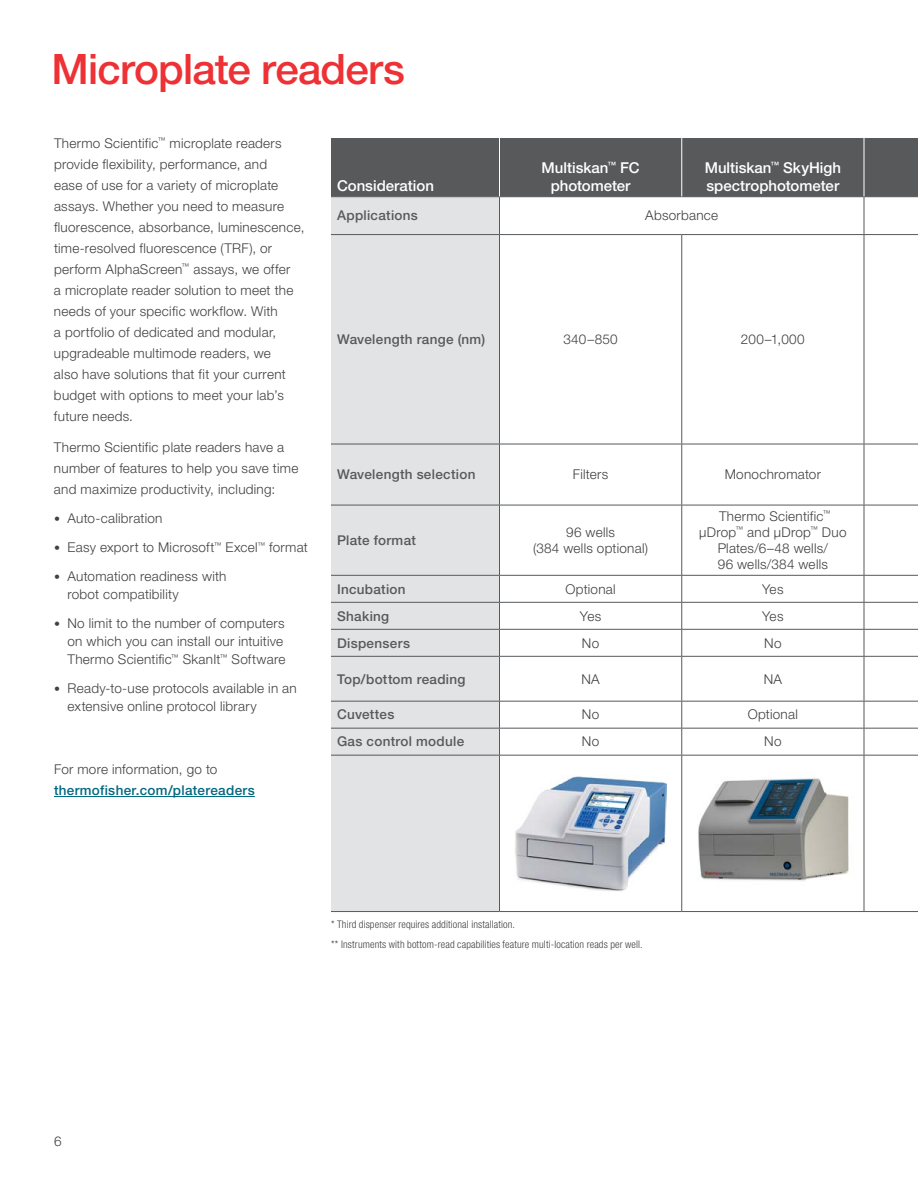
<style>
.page{position:relative;width:918px;height:1188px;background:#fff}
.page>*{position:absolute;margin:0;border:0;box-sizing:border-box;transform-origin:0 0}
.t1{font:500 42px "Helvetica Neue LTW1 G";letter-spacing:-.02em;color:#ee3134}
.t2{font:500 15px/18px "Helvetica Neue LTW1 G";color:#fff;text-align:center}
.t3{font:300 13.5px/21px "Helvetica Neue LTW1 G";letter-spacing:.02em;color:#414042}
.t4{font:500 13.5px "Helvetica Neue LTW1 G";letter-spacing:.025em;color:#58595b}
.t5{font:500 13.5px "Helvetica Neue LTW1 G";letter-spacing:.025em;color:#006880}
.t6{font:300 condensed 10.5px/20.2px "Helvetica Neue LTW1 G";letter-spacing:.01em;color:#414042}
.s1{font-size:12px}
</style>
<div class="page">
<hr style="left:54px;top:796px;width:201px;height:1px;background:#006880">
<div style="left:331px;top:138px;width:587px;height:59px;background:#58595b"></div>
<div style="left:331px;top:197px;width:169px;height:715px;background:#e2e3e4"></div>
<hr style="left:331px;top:196px;width:168px;height:1px;background:#58595b">
<hr style="left:331px;top:234px;width:168px;height:1px;background:#58595b">
<hr style="left:331px;top:444px;width:168px;height:1px;background:#58595b">
<hr style="left:331px;top:505px;width:168px;height:1px;background:#58595b">
<hr style="left:331px;top:575px;width:168px;height:1px;background:#58595b">
<hr style="left:331px;top:602px;width:168px;height:1px;background:#58595b">
<hr style="left:331px;top:629px;width:168px;height:1px;background:#58595b">
<hr style="left:331px;top:656px;width:168px;height:1px;background:#58595b">
<hr style="left:331px;top:701px;width:168px;height:1px;background:#58595b">
<hr style="left:331px;top:728px;width:168px;height:1px;background:#58595b">
<hr style="left:331px;top:755px;width:168px;height:1px;background:#58595b">
<hr style="left:500px;top:196px;width:182px;height:1px;background:#58595b">
<hr style="left:499px;top:197px;width:1px;height:37px;background:#58595b">
<hr style="left:682px;top:196px;width:182px;height:1px;background:#58595b">
<hr style="left:864px;top:196px;width:54px;height:1px;background:#58595b">
<hr style="left:864px;top:197px;width:1px;height:37px;background:#58595b">
<hr style="left:499px;top:235px;width:1px;height:209px;background:#58595b">
<hr style="left:682px;top:234px;width:182px;height:1px;background:#58595b">
<hr style="left:681px;top:235px;width:1px;height:209px;background:#58595b">
<hr style="left:864px;top:234px;width:54px;height:1px;background:#58595b">
<hr style="left:864px;top:235px;width:1px;height:209px;background:#58595b">
<hr style="left:499px;top:444px;width:1px;height:61px;background:#58595b">
<hr style="left:682px;top:444px;width:182px;height:1px;background:#58595b">
<hr style="left:681px;top:444px;width:1px;height:61px;background:#58595b">
<hr style="left:864px;top:444px;width:54px;height:1px;background:#58595b">
<hr style="left:864px;top:444px;width:1px;height:61px;background:#58595b">
<hr style="left:499px;top:505px;width:1px;height:70px;background:#58595b">
<hr style="left:682px;top:505px;width:182px;height:1px;background:#58595b">
<hr style="left:681px;top:505px;width:1px;height:70px;background:#58595b">
<hr style="left:864px;top:505px;width:54px;height:1px;background:#58595b">
<hr style="left:864px;top:505px;width:1px;height:70px;background:#58595b">
<hr style="left:682px;top:575px;width:182px;height:1px;background:#58595b">
<hr style="left:864px;top:575px;width:54px;height:1px;background:#58595b">
<hr style="left:682px;top:602px;width:182px;height:1px;background:#58595b">
<hr style="left:864px;top:602px;width:54px;height:1px;background:#58595b">
<hr style="left:500px;top:629px;width:182px;height:1px;background:#58595b">
<svg style="left:499px;top:576px;width:1px;height:80px"></svg>
<hr style="left:682px;top:629px;width:182px;height:1px;background:#58595b">
<svg style="left:681px;top:576px;width:1px;height:80px"></svg>
<hr style="left:864px;top:629px;width:54px;height:1px;background:#58595b">
<svg style="left:864px;top:576px;width:1px;height:80px"></svg>
<hr style="left:500px;top:656px;width:182px;height:1px;background:#58595b">
<hr style="left:499px;top:657px;width:1px;height:44px;background:#58595b">
<hr style="left:682px;top:656px;width:182px;height:1px;background:#58595b">
<hr style="left:681px;top:657px;width:1px;height:44px;background:#58595b">
<hr style="left:864px;top:656px;width:54px;height:1px;background:#58595b">
<hr style="left:864px;top:657px;width:1px;height:44px;background:#58595b">
<hr style="left:500px;top:701px;width:182px;height:1px;background:#58595b">
<hr style="left:682px;top:701px;width:182px;height:1px;background:#58595b">
<hr style="left:864px;top:701px;width:54px;height:1px;background:#58595b">
<hr style="left:500px;top:728px;width:182px;height:1px;background:#58595b">
<svg style="left:499px;top:701px;width:1px;height:54px"></svg>
<hr style="left:682px;top:728px;width:182px;height:1px;background:#58595b">
<svg style="left:681px;top:701px;width:1px;height:54px"></svg>
<hr style="left:864px;top:728px;width:54px;height:1px;background:#58595b">
<svg style="left:864px;top:701px;width:1px;height:54px"></svg>
<hr style="left:500px;top:755px;width:182px;height:1px;background:#58595b">
<hr style="left:499px;top:755px;width:1px;height:156px;background:#58595b">
<hr style="left:682px;top:755px;width:182px;height:1px;background:#58595b">
<hr style="left:681px;top:755px;width:1px;height:156px;background:#58595b">
<hr style="left:864px;top:755px;width:54px;height:1px;background:#58595b">
<hr style="left:864px;top:755px;width:1px;height:156px;background:#58595b">
<hr style="left:500px;top:505px;width:182px;height:1px;background:#58595b">
<hr style="left:500px;top:575px;width:182px;height:1px;background:#58595b">
<hr style="left:500px;top:602px;width:182px;height:1px;background:#58595b">
<hr style="left:500px;top:234px;width:182px;height:1px;background:#58595b">
<hr style="left:500px;top:444px;width:182px;height:1px;background:#58595b">
<hr style="left:331px;top:911px;width:168px;height:1px;background:#58595b">
<hr style="left:500px;top:911px;width:182px;height:1px;background:#58595b">
<hr style="left:682px;top:911px;width:182px;height:1px;background:#58595b">
<hr style="left:864px;top:911px;width:54px;height:1px;background:#58595b">
<hr style="left:499px;top:138px;width:1px;height:58px;background:#fff">
<hr style="left:681px;top:138px;width:1px;height:58px;background:#fff">
<hr style="left:864px;top:138px;width:1px;height:58px;background:#fff">
<img style="left:515px;top:776px;width:152px;height:115px">
<img style="left:698px;top:778px;width:151px;height:103px">
<h1 class="t1" style="left:52px;top:44px;width:355px">Microplate readers</h1>
<p class="t3" style="left:54px;top:132px;width:252px">Thermo Scientific<sup>™</sup> microplate readers provide flexibility, performance, and<br>ease of use for a variety of microplate assays. Whether you need to measure fluorescence, absorbance, luminescence, time-resolved fluorescence (TRF), or perform AlphaScreen<sup>™</sup> assays, we offer<br>a microplate reader solution to meet the needs of your specific workflow. With<br>a portfolio of dedicated and modular, upgradeable multimode readers, we<br>also have solutions that fit your current budget with options to meet your lab’s future needs.</p>
<p class="t3" style="left:54px;top:437px;width:246px">Thermo Scientific plate readers have a number of features to help you save time and maximize productivity, including:</p>
<p class="t3" style="left:54px;top:508px;width:110px"><span class="s1">•</span> Auto-calibration</p>
<p class="t3" style="left:54px;top:537px;width:255px"><span class="s1">•</span> Easy export to Microsoft<sup>™</sup> Excel<sup>™</sup> format</p>
<p class="t3" style="left:68px;top:567px;width:161px;line-height:18px;text-indent:-14px"><span class="s1">•</span> Automation readiness with robot compatibility</p>
<p class="t3" style="left:68px;top:614px;width:219px;line-height:18px;text-indent:-14px"><span class="s1">•</span> No limit to the number of computers on which you can install our intuitive<br>Thermo Scientific<sup>™</sup> SkanIt<sup>™</sup> Software</p>
<p class="t3" style="left:68px;top:679px;width:231px;line-height:18px;text-indent:-14px"><span class="s1">•</span> Ready-to-use protocols available in an extensive online protocol library</p>
<p class="t3" style="left:54px;top:759px;width:165px">For more information, go to</p>
<p class="t5" style="left:54px;top:782px;width:202px">thermofisher.com/platereaders</p>
<p class="t2" style="left:337px;top:176px;width:98px">Consideration</p>
<p class="t2" style="left:542px;top:158px;width:99px">Multiskan<sup>™</sup> FC photometer</p>
<p class="t2" style="left:705px;top:158px;width:138px;text-align:left">Multiskan<sup>™</sup> SkyHigh spectrophotometer</p>
<p class="t4" style="left:337px;top:208px;width:82px">Applications</p>
<p class="t3" style="left:645px;top:205px;width:75px">Absorbance</p>
<p class="t4" style="left:337px;top:331px;width:150px">Wavelength range (nm)</p>
<p class="t3" style="left:564px;top:329px;width:56px">340–850</p>
<p class="t3" style="left:741px;top:329px;width:65px">200–1,000</p>
<p class="t4" style="left:337px;top:466px;width:140px">Wavelength selection</p>
<p class="t3" style="left:573px;top:464px;width:37px">Filters</p>
<p class="t3" style="left:725px;top:464px;width:98px">Monochromator</p>
<p class="t4" style="left:337px;top:532px;width:80px">Plate format</p>
<p class="t3" style="left:533px;top:524px;width:116px;line-height:16.2px;text-align:center">96 wells<br>(384 wells optional)</p>
<p class="t3" style="left:699px;top:508px;width:149px;line-height:16.2px;text-align:center">Thermo Scientific<sup>™ </sup>μDrop<sup>™</sup> and µDrop<sup>™</sup> Duo<br>Plates/6–48 wells/<br>96 wells/384 wells</p>
<p class="t4" style="left:337px;top:581px;width:70px">Incubation</p>
<p class="t3" style="left:566px;top:578px;width:52px">Optional</p>
<p class="t3" style="left:762px;top:578px;width:23px">Yes</p>
<p class="t4" style="left:337px;top:608px;width:54px">Shaking</p>
<p class="t3" style="left:580px;top:605px;width:23px">Yes</p>
<p class="t3" style="left:762px;top:605px;width:23px">Yes</p>
<p class="t4" style="left:337px;top:635px;width:75px">Dispensers</p>
<p class="t3" style="left:582px;top:632px;width:19px">No</p>
<p class="t3" style="left:764px;top:632px;width:19px">No</p>
<p class="t4" style="left:337px;top:671px;width:130px">Top/bottom reading</p>
<p class="t3" style="left:581px;top:668px;width:20px">NA</p>
<p class="t3" style="left:764px;top:668px;width:20px">NA</p>
<p class="t4" style="left:337px;top:707px;width:59px">Cuvettes</p>
<p class="t3" style="left:582px;top:704px;width:19px">No</p>
<p class="t3" style="left:748px;top:704px;width:52px">Optional</p>
<p class="t4" style="left:337px;top:734px;width:129px">Gas control module</p>
<p class="t3" style="left:582px;top:731px;width:19px">No</p>
<p class="t3" style="left:764px;top:731px;width:19px">No</p>
<p class="t6" style="left:331px;top:914px;width:313px">* Third dispenser requires additional installation.<br>** Instruments with bottom-read capabilities feature multi-location reads per well.</p>
<p class="t3" style="left:54px;top:1131px;width:9px">6</p>
</div>
